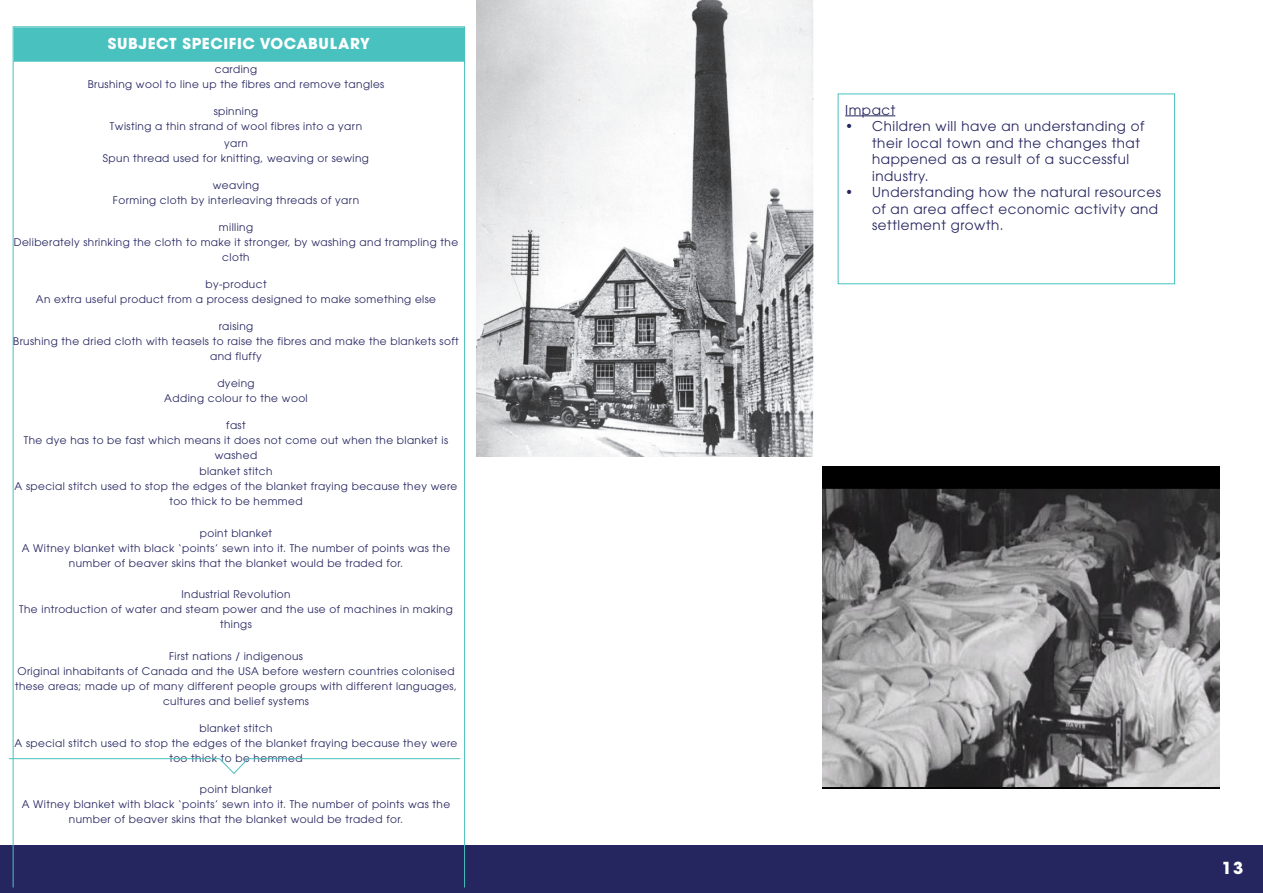
<style>
.page{position:relative;width:1263px;height:893px;background:#fff}
.page>*{position:absolute;margin:0;border:0;box-sizing:border-box;transform-origin:0 0}
.t1{font:700 16.5px "ITC Avant Garde Pro";color:#fff}
.t2{font:700 15px "ITC Avant Garde Pro";letter-spacing:.04em;color:#fff}
.t3{font:13.5px/16.5px "ITC Avant Garde Pro";letter-spacing:.04em;color:#252560}
.t4{font:10.5px/15px "ITC Avant Garde Pro";letter-spacing:.04em;color:#252560;text-align:center}
</style>
<div class="page">
<div style="left:0;top:845px;width:1263px;height:48px;background:#252560"></div>
<img style="left:476px;top:0;width:338px;height:457px">
<img style="left:822px;top:466px;width:397px;height:323px">
<div style="left:14px;top:27px;width:451px;height:35px;background:#49c1bf;border:2px solid #49c1bf"></div>
<svg style="left:9px;top:758px;width:452px;height:16px"></svg>
<hr style="left:845px;top:116px;width:50px;height:1px;background:#252560">
<div style="left:838px;top:94px;width:337px;height:190px;border:1px solid #49c1bf"></div>
<p class="t2" style="left:108px;top:34px;width:263px">SUBJECT SPECIFIC VOCABULARY</p>
<p class="t4" style="left:88px;top:62px;width:298px">carding<br>Brushing wool to line up the fibres and remove tangles</p>
<p class="t4" style="left:110px;top:104px;width:254px">spinning<br>Twisting a thin strand of wool fibres into a yarn</p>
<p class="t4" style="left:103px;top:135px;width:268px">yarn<br>Spun thread used for knitting, weaving or sewing</p>
<p class="t4" style="left:113px;top:177px;width:248px">weaving<br>Forming cloth by interleaving threads of yarn</p>
<p class="t4" style="left:14px;top:219px;width:446px">milling<br>Deliberately shrinking the cloth to make it stronger, by washing and trampling the cloth</p>
<p class="t4" style="left:36px;top:276px;width:402px">by-product<br>An extra useful product from a process designed to make something else</p>
<p class="t4" style="left:13px;top:318px;width:447px">raising<br>Brushing the dried cloth with teasels to raise the fibres and make the blankets soft and fluffy</p>
<p class="t4" style="left:164px;top:375px;width:145px">dyeing<br>Adding colour to the wool</p>
<p class="t4" style="left:24px;top:417px;width:426px">fast<br>The dye has to be fast which means it does not come out when the blanket is washed</p>
<p class="t4" style="left:15px;top:464px;width:444px">blanket stitch<br>A special stitch used to stop the edges of the blanket fraying because they were too thick to be hemmed</p>
<p class="t4" style="left:22px;top:525px;width:430px">point blanket<br>A Witney blanket with black ‘points’ sewn into it. The number of points was the number of beaver skins that the blanket would be traded for.</p>
<p class="t4" style="left:19px;top:587px;width:435px">Industrial Revolution<br>The introduction of water and steam power and the use of machines in making things</p>
<p class="t4" style="left:15px;top:648px;width:443px">First nations / indigenous<br>Original inhabitants of Canada and the USA before western countries colonised these areas; made up of many different people groups with different languages, cultures and belief systems</p>
<p class="t4" style="left:15px;top:720px;width:444px">blanket stitch<br>A special stitch used to stop the edges of the blanket fraying because they were too thick to be hemmed</p>
<p class="t4" style="left:22px;top:782px;width:430px">point blanket<br>A Witney blanket with black ‘points’ sewn into it. The number of points was the number of beaver skins that the blanket would be traded for.</p>
<p class="t3" style="left:845px;top:101px;width:52px">Impact</p>
<p class="t3" style="left:872px;top:118px;width:274px;text-indent:-27px">• Children will have an understanding of their local town and the changes that happened as a result of a successful industry.</p>
<p class="t3" style="left:872px;top:184px;width:290px;text-indent:-27px">• Understanding how the natural resources of an area affect economic activity and settlement growth.</p>
<p class="t1" style="left:1222px;top:857px;width:23px">13</p>
</div>
